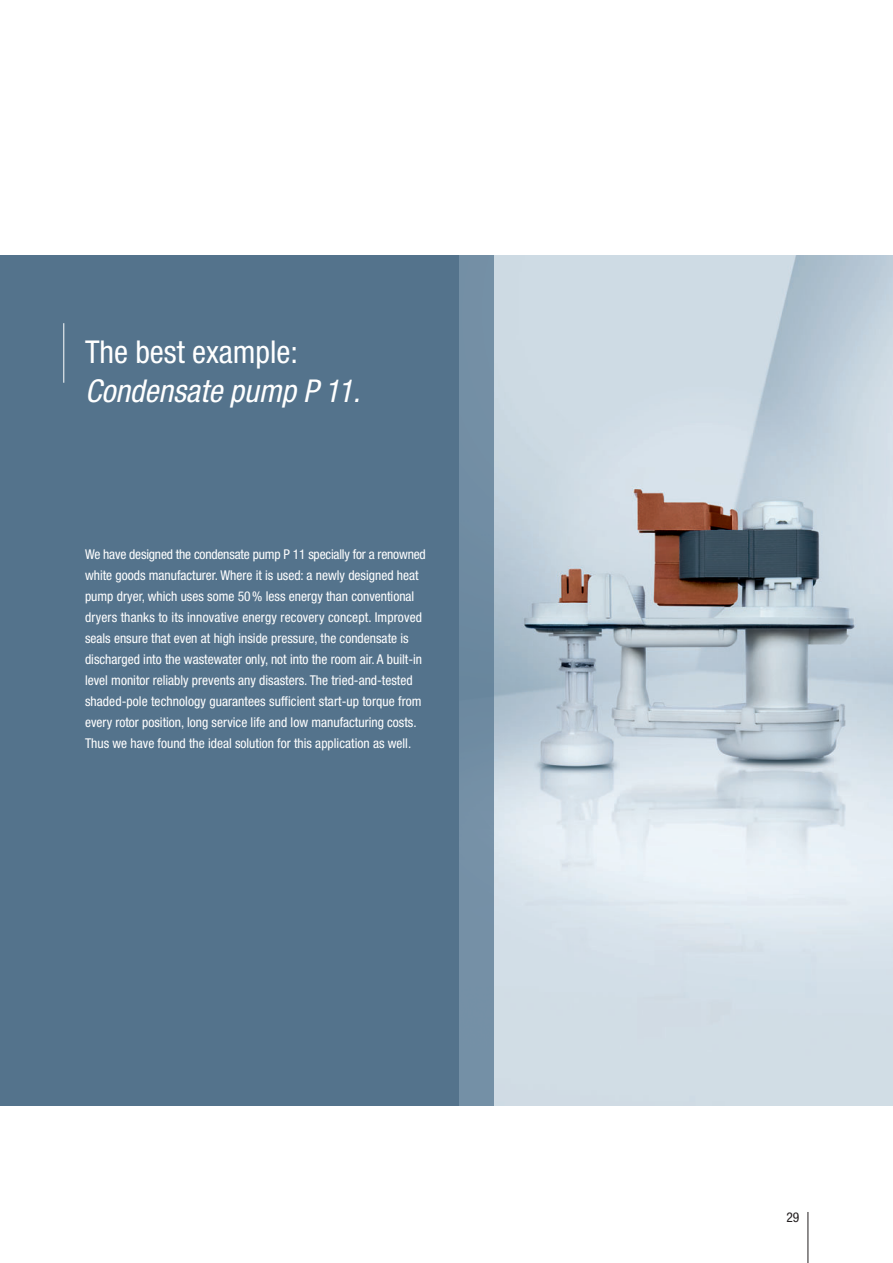
<style>
.page{position:relative;width:893px;height:1263px;background:#fff}
.page>*{position:absolute;margin:0;border:0;box-sizing:border-box;transform-origin:0 0}
.t1{font:italic condensed 31.5px "Helvetica Neue LT Pro";color:#fff}
.t2{font:condensed 31.5px "Helvetica Neue LT Pro";color:#fff}
.t3{font:condensed 13.5px/21px "Helvetica Neue LT Pro";color:#fff}
.t4{font:condensed 13.5px "Helvetica Neue LT Pro";color:#231f20}
</style>
<div class="page">
<hr style="left:807px;top:1212px;width:1px;height:50px;background:#231f20">
<div style="left:0;top:255px;width:459px;height:851px;background:#54738c"></div>
<img style="left:459px;top:255px;width:434px;height:851px">
<hr style="left:63px;top:323px;width:1px;height:60px;background:#fff">
<img style="left:459px;top:255px;width:34px;height:850px">
<h1 class="t2" style="left:85px;top:340px;width:215px">The best example:</h1>
<h1 class="t1" style="left:85px;top:379px;width:277px">Condensate pump P 11.</h1>
<p class="t3" style="left:85px;top:545px;width:342px">We have designed the condensate pump P 11 specially for a renowned white goods manufacturer. Where it is used: a newly designed heat pump dryer, which uses some 50 % less energy than conventional dryers thanks to its innovative energy recovery concept. Improved seals ensure that even at high inside pressure, the condensate is discharged into the wastewater only, not into the room air. A built-in level monitor reliably prevents any disasters. The tried-and-tested shaded-pole technology guarantees sufficient start-up torque from every rotor position, long service life and low manufacturing costs.<br>Thus we have found the ideal solution for this application as well.</p>
<p class="t4" style="left:786px;top:1212px;width:14px">29</p>
</div>
